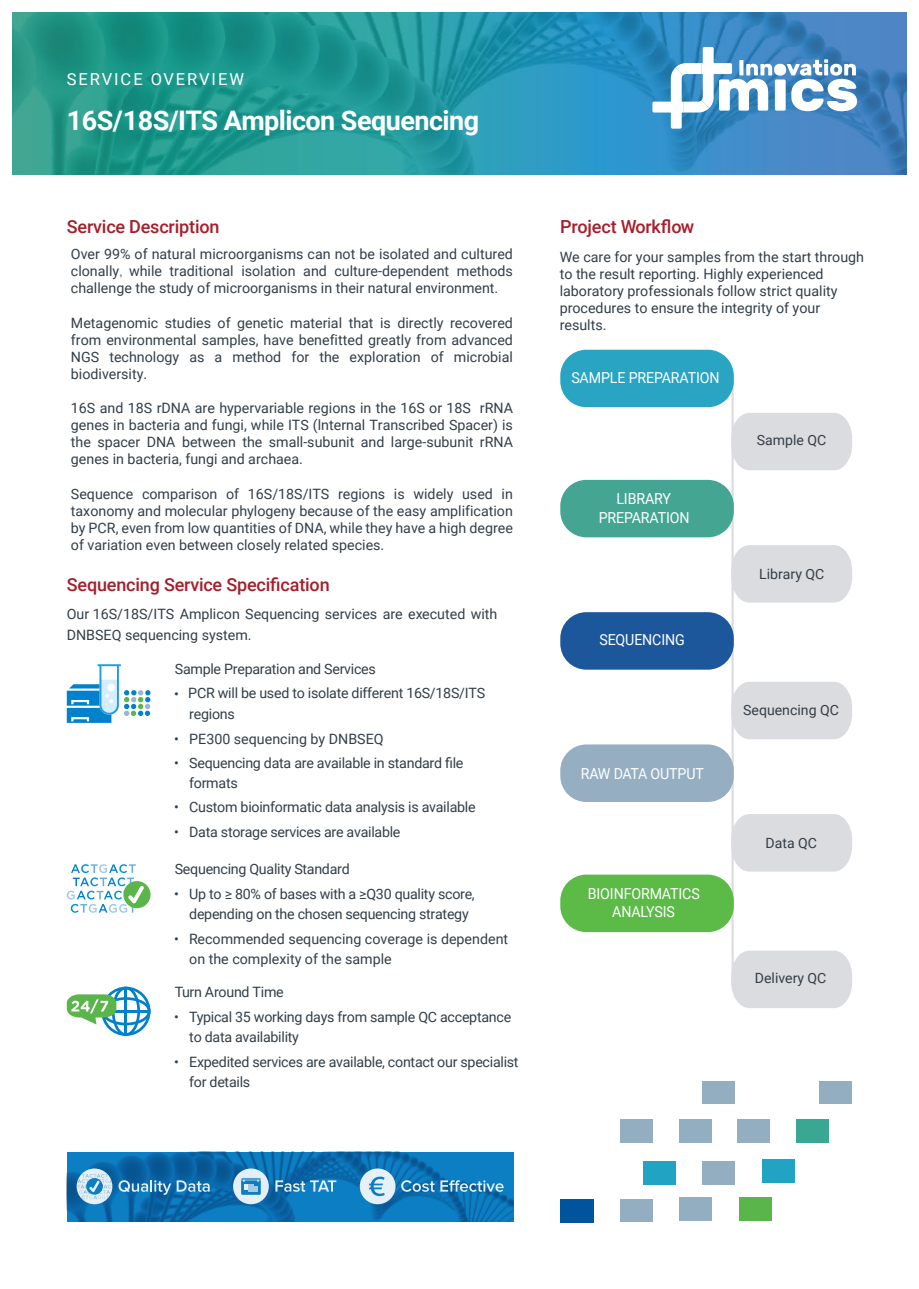
<style>
.page{position:relative;width:919px;height:1289px;background:#fff}
.page>*{position:absolute;margin:0;border:0;box-sizing:border-box;transform-origin:0 0}
.t1{font:700 27px "Roboto";letter-spacing:-.02em;color:#fff}
.t2{font:500 18px "Roboto";letter-spacing:-.01em;color:#a71e2b}
.t3{font:16.5px "Roboto";letter-spacing:.12em;color:#fff}
.t4{font:15.15px/18.1px "Roboto";letter-spacing:-.01em;color:#fff;text-align:center;scale:.94 1}
.t5{font:14.25px/17.1px "Roboto";color:#333e48;text-align:justify}
.t6{font:14.25px/20.2px "Roboto";letter-spacing:-.02em;color:#333e48}
.t7{font:14.1px "Roboto";color:#333d47}
.s1{font-family:"Adobe Song Std";font-weight:300}
</style>
<div class="page">
<img style="left:13px;top:13px;width:893px;height:161px">
<div style="left:620px;top:1118px;width:32px;height:24px;background:#93aec1"></div>
<div style="left:679px;top:1118px;width:33px;height:24px;background:#93aec1"></div>
<div style="left:702px;top:1081px;width:33px;height:23px;background:#93aec1"></div>
<div style="left:737px;top:1118px;width:32px;height:24px;background:#93aec1"></div>
<div style="left:796px;top:1118px;width:33px;height:24px;background:#3aa792"></div>
<div style="left:819px;top:1081px;width:33px;height:23px;background:#93aec1"></div>
<div style="left:679px;top:1197px;width:33px;height:23px;background:#93aec1"></div>
<div style="left:739px;top:1197px;width:32px;height:23px;background:#5ab64b"></div>
<div style="left:762px;top:1159px;width:32px;height:23px;background:#21a4c3"></div>
<div style="left:560px;top:1199px;width:33px;height:23px;background:#00549e"></div>
<div style="left:619px;top:1199px;width:33px;height:23px;background:#93aec1"></div>
<div style="left:642px;top:1160px;width:33px;height:24px;background:#21a4c3"></div>
<div style="left:702px;top:1160px;width:32px;height:24px;background:#93aec1"></div>
<img style="left:67px;top:1151px;width:446px;height:70px">
<svg style="left:233px;top:1168px;width:36px;height:36px"></svg>
<svg style="left:241px;top:1177px;width:20px;height:17px"></svg>
<svg style="left:275px;top:1180px;width:61px;height:11px"></svg>
<div style="left:360px;top:1168px;width:35px;height:36px;background:#e6f0f6;border-radius:50%"></div>
<svg style="left:369px;top:1176px;width:15px;height:20px"></svg>
<svg style="left:401px;top:1180px;width:102px;height:11px"></svg>
<svg style="left:177px;top:1180px;width:33px;height:11px"></svg>
<svg style="left:77px;top:1168px;width:35px;height:36px"></svg>
<svg style="left:77px;top:1173px;width:94px;height:26px"></svg>
<hr style="left:731px;top:381px;width:2px;height:603px;background:#dbdce0">
<div style="left:731px;top:413px;width:121px;height:57px;background:#dbdce0"></div>
<div style="left:731px;top:545px;width:121px;height:57px;background:#dbdce0"></div>
<svg style="left:731px;top:681px;width:121px;height:58px"></svg>
<div style="left:560px;top:480px;width:173px;height:57px;background:#43a592;border-radius:26px"></div>
<svg style="left:560px;top:612px;width:173px;height:57px"></svg>
<div style="left:560px;top:744px;width:173px;height:58px;background:#95aec2;border-radius:26px"></div>
<div style="left:560px;top:874px;width:173px;height:58px;background:#5cba47;border-radius:26px"></div>
<div style="left:560px;top:350px;width:173px;height:57px;background:#29a4c2;border-radius:26px"></div>
<svg style="left:731px;top:950px;width:121px;height:58px"></svg>
<div style="left:731px;top:814px;width:121px;height:57px;background:#dbdce0"></div>
<svg style="left:67px;top:664px;width:83px;height:59px"></svg>
<svg style="left:67px;top:864px;width:83px;height:48px"></svg>
<svg style="left:67px;top:986px;width:83px;height:49px"></svg>
<svg style="left:652px;top:47px;width:205px;height:82px"></svg>
<p class="t3" style="left:67px;top:67px;width:179px">SERVICE OVERVIEW</p>
<h1 class="t1" style="left:67px;top:101px;width:414px">16S/18S/ITS Amplicon Sequencing</h1>
<p class="t2" style="left:67px;top:214px;width:154px">Service Description</p>
<p class="t5" style="left:71px;top:245px;width:443px">Over 99% of natural microorganisms can not be isolated and cultured clonally<span class="s1">,</span> while traditional isolation and culture-dependent methods challenge the study of microorganisms in their natural environment.</p>
<p class="t5" style="left:71px;top:313px;width:443px">Metagenomic studies of genetic material that is directly recovered from environmental samples, have benefitted greatly from advanced NGS technology as a method for the exploration of microbial biodiversity.</p>
<p class="t5" style="left:71px;top:399px;width:443px">16S and 18S rDNA are hypervariable regions in the 16S or 18S rRNA genes in bacteria and fungi, while ITS (lnternal Transcribed Spacer) is the spacer DNA between the small-subunit and large-subunit rRNA genes in bacteria, fungi and archaea.</p>
<p class="t5" style="left:71px;top:484px;width:443px">Sequence comparison of 16S/18S/ITS regions is widely used in taxonomy and molecular phylogeny because of the easy amplification by PCR, even from low quantities of DNA, while they have a high degree of variation even between closely related species.</p>
<p class="t2" style="left:67px;top:571px;width:264px">Sequencing Service Specification</p>
<p class="t5" style="left:67px;top:603px;width:432px;line-height:20.2px">Our 16S/18S/ITS Amplicon Sequencing services are executed with<br>DNBSEQ sequencing system.</p>
<p class="t6" style="left:174px;top:656px;width:203px;line-height:24.8px">Sample Preparation and Services •</p>
<p class="t6" style="left:189px;top:703px;width:47px">regions</p>
<p class="t5" style="left:174px;top:729px;width:211px">• PE300 sequencing by DNBSEQ</p>
<p class="t6" style="left:189px;top:751px;width:276px;text-indent:-15px">• Sequencing data are available in standard file formats</p>
<p class="t6" style="left:174px;top:796px;width:303px">• Custom bioinformatic data analysis is available</p>
<p class="t6" style="left:174px;top:821px;width:228px">• Data storage services are available</p>
<p class="t6" style="left:175px;top:858px;width:176px">Sequencing Quality Standard</p>
<p class="t6" style="left:189px;top:883px;width:287px;text-indent:-15px">• Up to ≥ 80% of bases with a ≥Q30 quality score, depending on the chosen sequencing strategy</p>
<p class="t5" style="left:189px;top:928px;width:320px;line-height:20.2px;text-indent:-15px">• Recommended sequencing coverage is dependent on the complexity of the sample</p>
<p class="t6" style="left:175px;top:981px;width:110px">Turn Around Time</p>
<p class="t6" style="left:189px;top:1006px;width:323px;text-indent:-15px">• Typical 35 working days from sample QC acceptance to data availability</p>
<p class="t6" style="left:189px;top:1050px;width:331px;text-indent:-15px">• Expedited services are available, contact our specialist for details</p>
<p class="t6" style="left:188px;top:682px;width:298px">PCR will be used to isolate different 16S/18S/ITS</p>
<p class="t2" style="left:560px;top:214px;width:135px">Project Workflow</p>
<p class="t5" style="left:559px;top:248px;width:306px;text-align:left">We care for your samples from the start through to the result reporting. Highly experienced laboratory professionals follow strict quality procedures to ensure the integrity of your results.</p>
<p class="t4" style="left:571px;top:368px;width:159px">SAMPLE PREPARATION</p>
<p class="t4" style="left:598px;top:489px;width:98px">LIBRARY<br>PREPARATION</p>
<p class="t4" style="left:599px;top:630px;width:92px">SEQUENCING</p>
<p class="t4" style="left:581px;top:763px;width:132px">RAW DATA OUTPUT</p>
<p class="t4" style="left:587px;top:884px;width:121px">BIOINFORMATICS<br>ANALYSIS</p>
<p class="t7" style="left:756px;top:430px;width:71px">Sample QC</p>
<p class="t7" style="left:759px;top:563px;width:67px">Library QC</p>
<p class="t7" style="left:743px;top:699px;width:97px">Sequencing QC</p>
<p class="t7" style="left:765px;top:832px;width:53px">Data QC</p>
<p class="t7" style="left:754px;top:968px;width:73px">Delivery QC</p>
</div>
